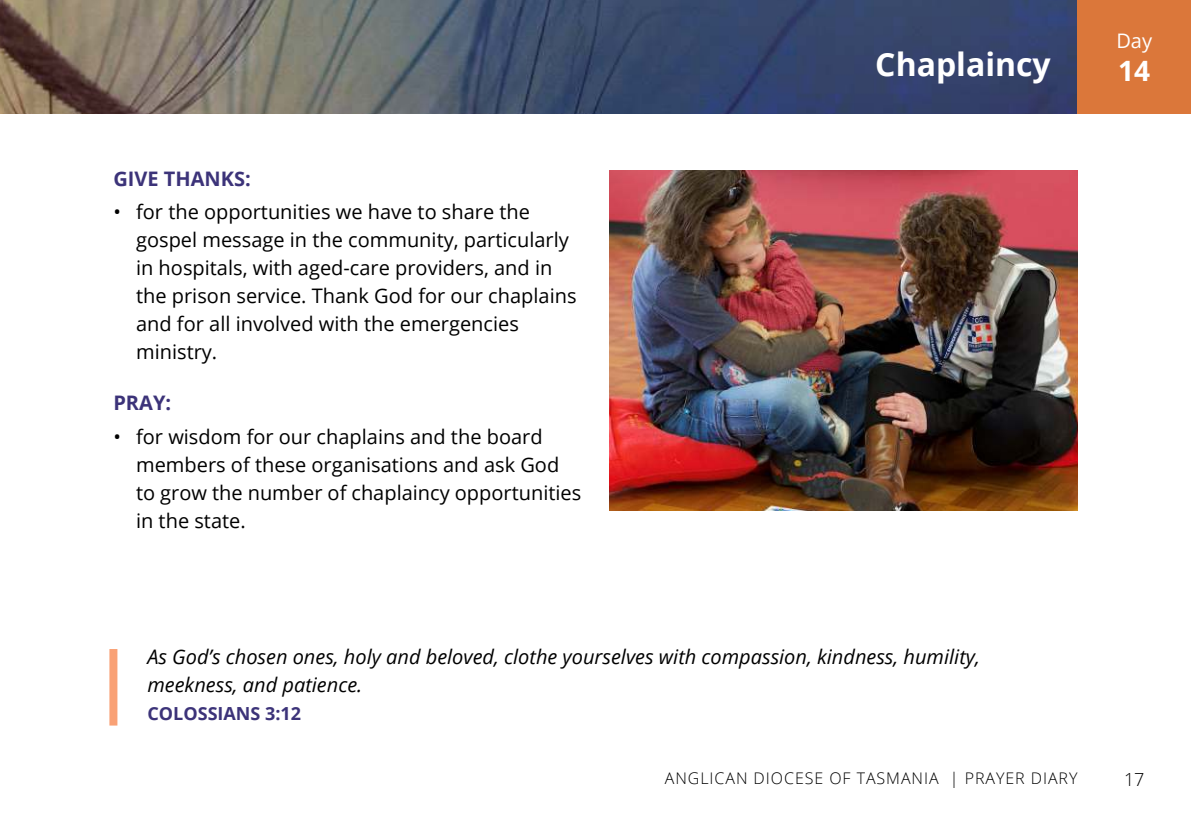
<style>
.page{position:relative;width:1191px;height:840px;background:#fff}
.page>*{position:absolute;margin:0;border:0;box-sizing:border-box;transform-origin:0 0}
.t1{font:700 32px "Open Sans";color:#fff}
.t2{font:700 28px "Open Sans";color:#fff}
.t3{font:20px/28px "Open Sans";color:#000}
.t4{font:italic 20px/28px "Open Sans";color:#000}
.t5{font:700 20px "Open Sans";color:#3c3379}
.t6{font:20px "Open Sans";color:#fff}
.t7{font:700 18px "Open Sans";color:#3c3379}
.t8{font:300 18px "Open Sans";color:#000}
.t9{font:300 16px "Open Sans";letter-spacing:.06em;color:#000}
</style>
<div class="page">
<img style="left:0;top:0;width:1077px;height:113px">
<div style="left:1077px;top:0;width:114px;height:113px;background:#db773a"></div>
<div style="left:109px;top:648px;width:8px;height:77px;background:#f9a175"></div>
<img style="left:609px;top:170px;width:468px;height:340px">
<p class="t5" style="left:113px;top:170px;width:139px">GIVE THANKS:</p>
<p class="t3" style="left:136px;top:200px;width:442px;text-indent:-23px">• for the opportunities we have to share the gospel message in the community, particularly in hospitals, with aged-care providers, and in the prison service. Thank God for our chaplains and for all involved with the emergencies ministry.</p>
<p class="t5" style="left:113px;top:394px;width:59px">PRAY:</p>
<p class="t3" style="left:136px;top:424px;width:447px;text-indent:-23px">• for wisdom for our chaplains and the board members of these organisations and ask God to grow the number of chaplaincy opportunities in the state.</p>
<h1 class="t1" style="left:875px;top:51px;width:177px">Chaplaincy</h1>
<p class="t4" style="left:147px;top:644px;width:834px">As God’s chosen ones, holy and beloved, clothe yourselves with compassion, kindness, humility, meekness, and patience.</p>
<p class="t7" style="left:147px;top:705px;width:155px">COLOSSIANS 3:12</p>
<p class="t6" style="left:1116px;top:32px;width:37px">Day</p>
<h2 class="t2" style="left:1118px;top:60px;width:33px">14</h2>
<p class="t9" style="left:665px;top:771px;width:414px">ANGLICAN DIOCESE OF TASMANIA | PRAYER DIARY</p>
<p class="t8" style="left:1124px;top:771px;width:22px">17</p>
</div>
